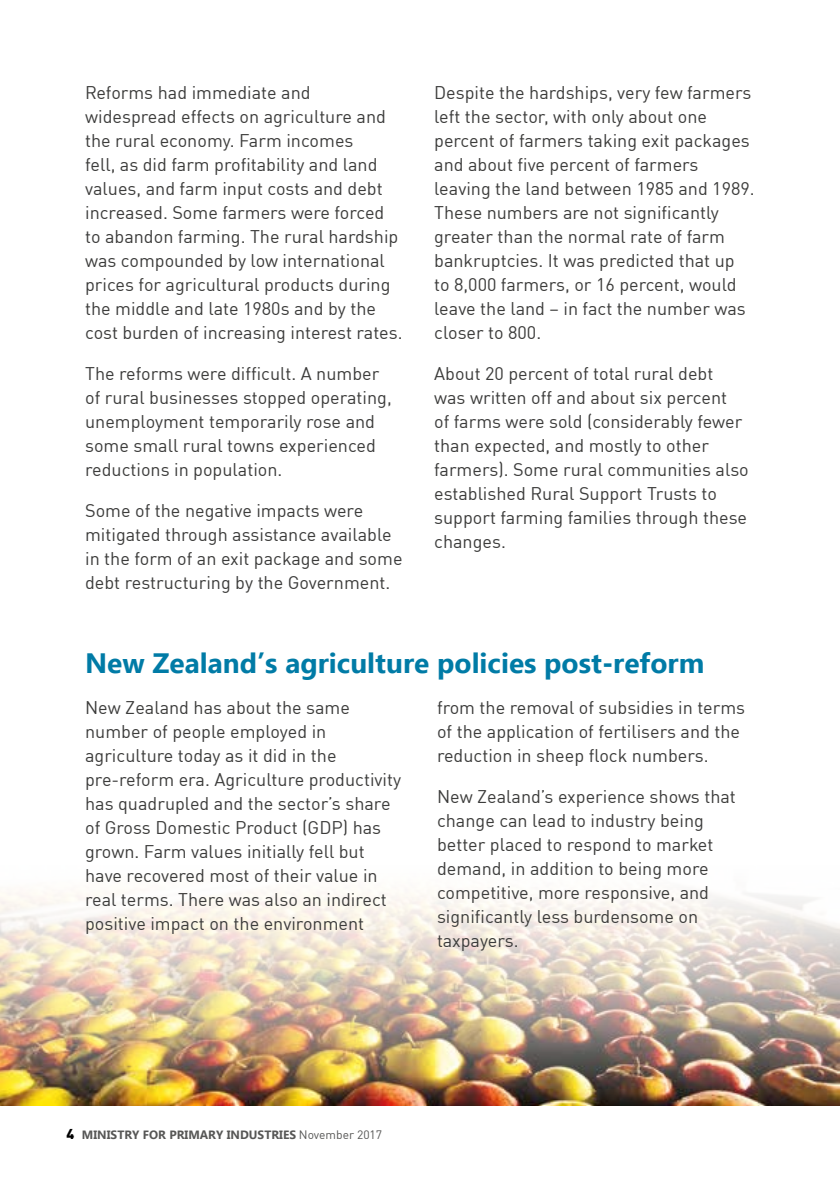
<style>
.page{position:relative;width:840px;height:1191px;background:#fff}
.page>*{position:absolute;margin:0;border:0;box-sizing:border-box;transform-origin:0 0}
._2_body_heading_2{font:700 28px "Ebrima";color:#007ba6}
._3_body_copy{font:18px/24px "DIN";color:#3c3c3b}
.t1{font:700 12px "Ebrima";color:#575756}
.s1{font-family:"DIN";font-weight:900;font-size:14px;color:#000}
.s2{font-family:"DIN";font-weight:400}
</style>
<div class="page">
<img style="left:0;top:893px;width:839px;height:213px">
<p class="_3_body_copy" style="left:85px;top:80px;width:319px">Reforms had immediate and widespread effects on agriculture and the rural economy. Farm incomes<br>fell, as did farm profitability and land values, and farm input costs and debt increased. Some farmers were forced to abandon farming. The rural hardship was compounded by low international prices for agricultural products during the middle and late 1980s and by the cost burden of increasing interest rates.</p>
<p class="_3_body_copy" style="left:85px;top:361px;width:308px">The reforms were difficult. A number of rural businesses stopped operating, unemployment temporarily rose and some small rural towns experienced reductions in population.</p>
<p class="_3_body_copy" style="left:85px;top:498px;width:319px">Some of the negative impacts were mitigated through assistance available in the form of an exit package and some debt restructuring by the Government.</p>
<p class="_3_body_copy" style="left:434px;top:80px;width:322px">Despite the hardships, very few farmers left the sector, with only about one percent of farmers taking exit packages and about five percent of farmers leaving the land between 1985 and 1989.<br>These numbers are not significantly greater than the normal rate of farm bankruptcies. It was predicted that up<br>to 8,000 farmers, or 16 percent, would leave the land – in fact the number was closer to 800.</p>
<p class="_3_body_copy" style="left:434px;top:361px;width:316px">About 20 percent of total rural debt was written off and about six percent<br>of farms were sold (considerably fewer than expected, and mostly to other farmers). Some rural communities also established Rural Support Trusts to support farming families through these changes.</p>
<p class="_2_body_heading_2" style="left:85px;top:642px;width:620px">New Zealand’s agriculture policies post‑reform</p>
<p class="_3_body_copy" style="left:85px;top:695px;width:317px">New Zealand has about the same number of people employed in agriculture today as it did in the pre-reform era. Agriculture productivity has quadrupled and the sector’s share of Gross Domestic Product (GDP) has grown. Farm values initially fell but have recovered most of their value in real terms. There was also an indirect positive impact on the environment</p>
<p class="_3_body_copy" style="left:437px;top:695px;width:309px">from the removal of subsidies in terms of the application of fertilisers and the reduction in sheep flock numbers.</p>
<p class="_3_body_copy" style="left:437px;top:784px;width:300px">New Zealand’s experience shows that change can lead to industry being better placed to respond to market demand, in addition to being more competitive, more responsive, and significantly less burdensome on taxpayers.</p>
<p class="t1" style="left:66px;top:1126px;width:317px"><span class="s1">4</span> MINISTRY FOR PRIMARY INDUSTRIES <span class="s2">November 2017</span></p>
</div>
